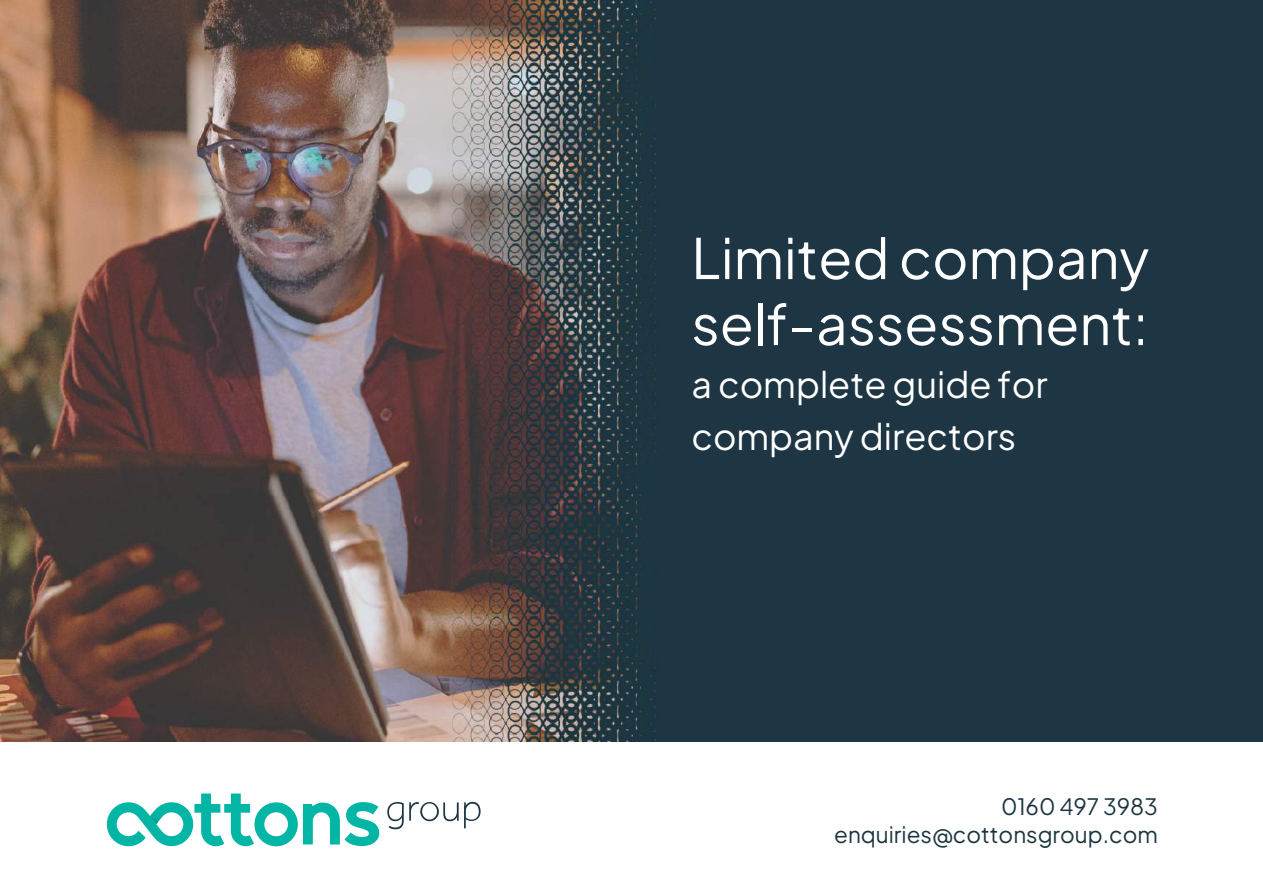
<style>
.page{position:relative;width:1263px;height:893px;background:#fff}
.page>*{position:absolute;margin:0;border:0;box-sizing:border-box;transform-origin:0 0}
.t1{font:55.5px/66px "Plus Jakarta Sans";color:#fff}
.t2{font:36px/52.5px "Plus Jakarta Sans";color:#fff}
.t3{font:22.5px/28.5px "Plus Jakarta Sans";color:#1c3641;text-align:right}
</style>
<div class="page">
<img style="left:0;top:0;width:1263px;height:741px">
<svg style="left:387px;top:802px;width:94px;height:27px"></svg>
<svg style="left:106px;top:793px;width:273px;height:53px"></svg>
<h1 class="t1" style="left:691px;top:220px;width:459px">Limited company self-assessment:</h1>
<h2 class="t2" style="left:691px;top:354px;width:358px">a complete guide for company directors</h2>
<p class="t3" style="left:834px;top:790px;width:325px">0160 497 3983 enquiries@cottonsgroup.com</p>
</div>
